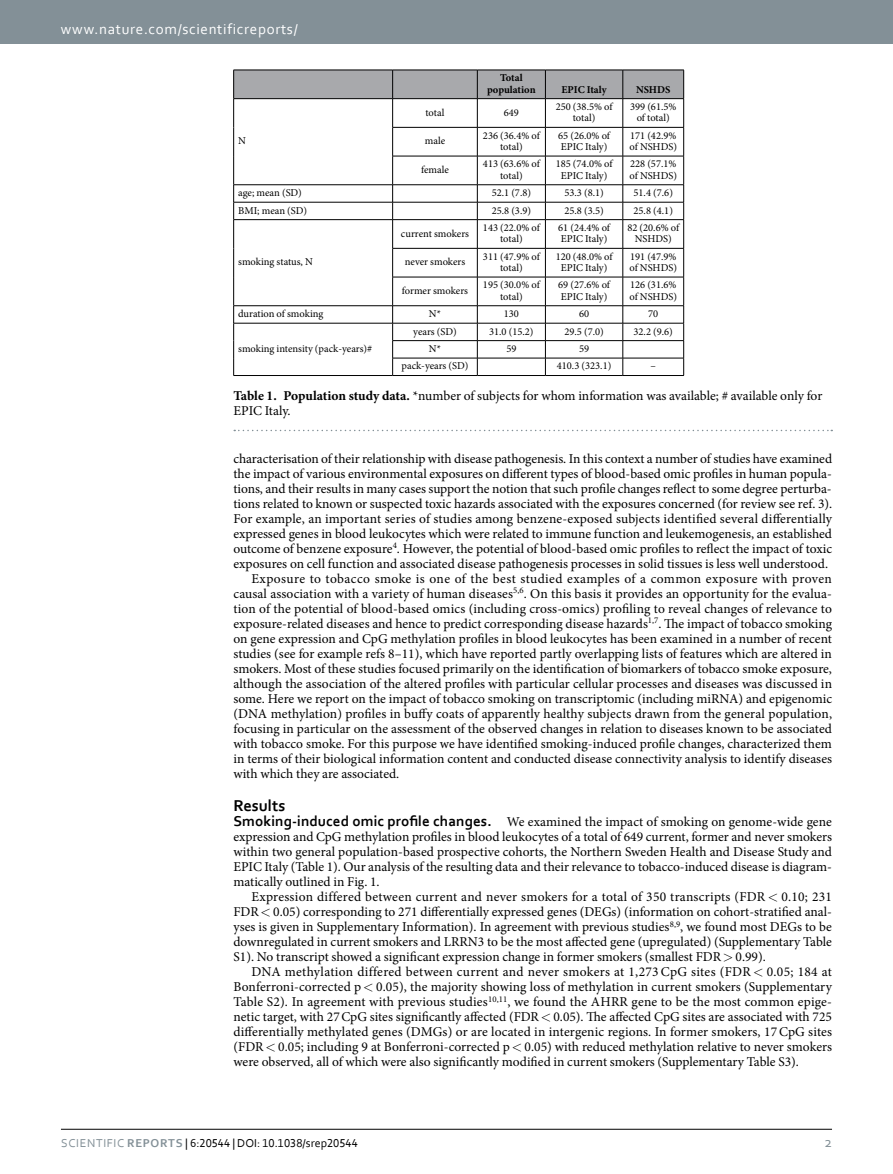
<style>
.page{position:relative;width:893px;height:1174px;background:#fff}
.page>*{position:absolute;margin:0;border:0;box-sizing:border-box;transform-origin:0 0}
.t1{font:700 16.5px "Corbel";color:#000}
.t2{font:15px "Corbel";letter-spacing:.045em;color:#fff}
.t3{font:15px "Corbel";color:#839097}
.t4{font:13.5px/15px "Minion Pro";color:#000;text-align:justify}
.t5{font:13.5px "Minion Pro";letter-spacing:.03em;color:#000}
.t6{font:12px "Corbel";color:#000}
.t7{font:10.5px/11.2px "Minion Pro";color:#000;text-align:center}
.t8{font:700 10.5px/11.2px "Minion Pro";color:#000;text-align:center}
.s1{font-weight:700}
.s2{font-family:"Corbel";font-weight:700;font-size:15px}
.s3{color:#839097}
.s4{font-weight:700;color:#839097}
</style>
<div class="page">
<div style="left:0;top:0;width:893px;height:43px;background:#839097"></div>
<hr style="left:61px;top:1129px;width:771px;height:1px;background:#000">
<svg style="left:234px;top:430px;width:598px;height:1px"></svg>
<hr style="left:393px;top:375px;width:84px;height:1px;background:#000">
<hr style="left:477px;top:375px;width:68px;height:1px;background:#000">
<hr style="left:545px;top:375px;width:78px;height:1px;background:#000">
<hr style="left:623px;top:375px;width:61px;height:1px;background:#000">
<svg style="left:233px;top:70px;width:451px;height:305px"></svg>
<hr style="left:233px;top:375px;width:160px;height:1px;background:#000">
<p class="t2" style="left:61px;top:19px;width:238px">www.nature.com/scientificreports/</p>
<p class="t7" style="left:238px;top:135px;width:9px">N</p>
<p class="t8" style="left:487px;top:72px;width:50px">Total population</p>
<p class="t8" style="left:561px;top:84px;width:47px">EPIC Italy</p>
<p class="t8" style="left:636px;top:84px;width:36px">NSHDS</p>
<p class="t7" style="left:425px;top:107px;width:20px">total</p>
<p class="t7" style="left:504px;top:107px;width:17px">649</p>
<p class="t7" style="left:556px;top:101px;width:58px">250 (38.5% of total)</p>
<p class="t7" style="left:630px;top:101px;width:48px">399 (61.5% of total)</p>
<p class="t7" style="left:425px;top:135px;width:22px">male</p>
<p class="t7" style="left:483px;top:130px;width:58px">236 (36.4% of total)</p>
<p class="t7" style="left:558px;top:130px;width:53px;text-align:left">65 (26.0% of<br>EPIC Italy)</p>
<p class="t7" style="left:629px;top:130px;width:49px;text-align:left">171 (42.9% of NSHDS)</p>
<p class="t7" style="left:421px;top:164px;width:29px">female</p>
<p class="t7" style="left:483px;top:158px;width:58px">413 (63.6% of total)</p>
<p class="t7" style="left:556px;top:158px;width:58px">185 (74.0% of<br>EPIC Italy)</p>
<p class="t7" style="left:629px;top:158px;width:49px;text-align:left">228 (57.1% of NSHDS)</p>
<p class="t7" style="left:238px;top:187px;width:65px">age; mean (SD)</p>
<p class="t7" style="left:492px;top:187px;width:41px">52.1 (7.8)</p>
<p class="t7" style="left:564px;top:187px;width:41px">53.3 (8.1)</p>
<p class="t7" style="left:634px;top:187px;width:41px">51.4 (7.6)</p>
<p class="t7" style="left:238px;top:205px;width:70px">BMI; mean (SD)</p>
<p class="t7" style="left:492px;top:205px;width:41px">25.8 (3.9)</p>
<p class="t7" style="left:564px;top:205px;width:41px">25.8 (3.5)</p>
<p class="t7" style="left:634px;top:205px;width:41px">25.8 (4.1)</p>
<p class="t7" style="left:238px;top:256px;width:76px">smoking status, N</p>
<p class="t7" style="left:401px;top:228px;width:70px">current smokers</p>
<p class="t7" style="left:483px;top:222px;width:58px">143 (22.0% of total)</p>
<p class="t7" style="left:558px;top:222px;width:53px;text-align:left">61 (24.4% of<br>EPIC Italy)</p>
<p class="t7" style="left:627px;top:222px;width:53px">82 (20.6% of<br>NSHDS)</p>
<p class="t7" style="left:405px;top:256px;width:62px">never smokers</p>
<p class="t7" style="left:483px;top:251px;width:58px">311 (47.9% of total)</p>
<p class="t7" style="left:556px;top:251px;width:58px">120 (48.0% of<br>EPIC Italy)</p>
<p class="t7" style="left:629px;top:251px;width:49px;text-align:left">191 (47.9% of NSHDS)</p>
<p class="t7" style="left:402px;top:285px;width:68px">former smokers</p>
<p class="t7" style="left:483px;top:279px;width:58px">195 (30.0% of total)</p>
<p class="t7" style="left:558px;top:279px;width:53px;text-align:left">69 (27.6% of<br>EPIC Italy)</p>
<p class="t7" style="left:629px;top:279px;width:49px;text-align:left">126 (31.6% of NSHDS)</p>
<p class="t7" style="left:238px;top:308px;width:87px">duration of smoking</p>
<p class="t7" style="left:429px;top:308px;width:14px">N*</p>
<p class="t7" style="left:504px;top:308px;width:17px">130</p>
<p class="t7" style="left:579px;top:308px;width:12px">60</p>
<p class="t7" style="left:648px;top:308px;width:12px">70</p>
<p class="t7" style="left:238px;top:343px;width:136px">smoking intensity (pack-years)#</p>
<p class="t7" style="left:413px;top:326px;width:45px">years (SD)</p>
<p class="t7" style="left:489px;top:326px;width:46px">31.0 (15.2)</p>
<p class="t7" style="left:564px;top:326px;width:41px">29.5 (7.0)</p>
<p class="t7" style="left:633px;top:326px;width:41px">32.2 (9.6)</p>
<p class="t7" style="left:429px;top:343px;width:14px">N*</p>
<p class="t7" style="left:506px;top:343px;width:12px">59</p>
<p class="t7" style="left:579px;top:343px;width:12px">59</p>
<p class="t7" style="left:401px;top:360px;width:68px">pack-years (SD)</p>
<p class="t7" style="left:557px;top:360px;width:56px">410.3 (323.1)</p>
<p class="t7" style="left:650px;top:360px;width:7px">–</p>
<p class="t4" style="left:233px;top:388px;width:590px"><span class="s1">Table 1. Population study data.</span> *number of subjects for whom information was available; # available only for<br>EPIC Italy.</p>
<p class="t4" style="left:233px;top:451px;width:600px">characterisation of their relationship with disease pathogenesis. In this context a number of studies have examined</p>
<p class="t4" style="left:233px;top:466px;width:600px">the impact of various environmental exposures on different types of blood-based omic profiles in human popula-</p>
<p class="t4" style="left:233px;top:481px;width:600px">tions, and their results in many cases support the notion that such profile changes reflect to some degree perturba-</p>
<p class="t4" style="left:233px;top:496px;width:600px">tions related to known or suspected toxic hazards associated with the exposures concerned (for review see ref. 3).</p>
<p class="t4" style="left:233px;top:511px;width:600px">For example, an important series of studies among benzene-exposed subjects identified several differentially</p>
<p class="t4" style="left:233px;top:526px;width:600px">expressed genes in blood leukocytes which were related to immune function and leukemogenesis, an established</p>
<p class="t4" style="left:233px;top:541px;width:600px">outcome of benzene exposure<sup>4</sup>. However, the potential of blood-based omic profiles to reflect the impact of toxic</p>
<p class="t4" style="left:233px;top:556px;width:596px">exposures on cell function and associated disease pathogenesis processes in solid tissues is less well understood.</p>
<p class="t5" style="left:251px;top:569px;width:582px">Exposure to tobacco smoke is one of the best studied examples of a common exposure with proven</p>
<p class="t4" style="left:233px;top:586px;width:600px">causal association with a variety of human diseases<sup>5,6</sup>. On this basis it provides an opportunity for the evalua-</p>
<p class="t4" style="left:233px;top:601px;width:600px">tion of the potential of blood-based omics (including cross-omics) profiling to reveal changes of relevance to</p>
<p class="t4" style="left:233px;top:616px;width:600px">exposure-related diseases and hence to predict corresponding disease hazards<sup>1,7</sup>. The impact of tobacco smoking</p>
<p class="t4" style="left:233px;top:631px;width:600px">on gene expression and CpG methylation profiles in blood leukocytes has been examined in a number of recent</p>
<p class="t4" style="left:233px;top:646px;width:600px">studies (see for example refs 8–11), which have reported partly overlapping lists of features which are altered in</p>
<p class="t4" style="left:233px;top:661px;width:600px">smokers. Most of these studies focused primarily on the identification of biomarkers of tobacco smoke exposure,</p>
<p class="t4" style="left:233px;top:676px;width:600px">although the association of the altered profiles with particular cellular processes and diseases was discussed in</p>
<p class="t4" style="left:233px;top:691px;width:600px">some. Here we report on the impact of tobacco smoking on transcriptomic (including miRNA) and epigenomic</p>
<p class="t4" style="left:233px;top:706px;width:600px">(DNA methylation) profiles in buffy coats of apparently healthy subjects drawn from the general population,</p>
<p class="t4" style="left:233px;top:721px;width:600px">focusing in particular on the assessment of the observed changes in relation to diseases known to be associated</p>
<p class="t4" style="left:233px;top:736px;width:600px">with tobacco smoke. For this purpose we have identified smoking-induced profile changes, characterized them</p>
<p class="t4" style="left:233px;top:751px;width:600px">in terms of their biological information content and conducted disease connectivity analysis to identify diseases</p>
<p class="t4" style="left:233px;top:766px;width:167px">with which they are associated.</p>
<p class="t1" style="left:233px;top:795px;width:53px">Results</p>
<p class="t4" style="left:233px;top:814px;width:600px"><span class="s2">Smoking-induced omic profile changes.</span> We examined the impact of smoking on genome-wide gene expression and CpG methylation profiles in blood leukocytes of a total of 649 current, former and never smokers within two general population-based prospective cohorts, the Northern Sweden Health and Disease Study and EPIC Italy (Table 1). Our analysis of the resulting data and their relevance to tobacco-induced disease is diagram&shy;matically outlined in Fig. 1.</p>
<p class="t4" style="left:233px;top:889px;width:600px;text-indent:18px">Expression differed between current and never smokers for a total of 350 transcripts (FDR 0.10; 231<br>FDR 0.05) corresponding to 271 differentially expressed genes (DEGs) (information on cohort-stratified anal&shy;yses is given in Supplementary Information). In agreement with previous studies<sup>8,9</sup>, we found most DEGs to be downregulated in current smokers and LRRN3 to be the most affected gene (upregulated) (Supplementary Table S1). No transcript showed a significant expression change in former smokers (smallest FDR 0.99).</p>
<p class="t4" style="left:233px;top:964px;width:600px;text-indent:18px">DNA methylation differed between current and never smokers at 1,273 CpG sites (FDR 0.05; 184 at Bonferroni-corrected p 0.05), the majority showing loss of methylation in current smokers (Supplementary Table S2). In agreement with previous studies<sup>10,11</sup>, we found the AHRR gene to be the most common epige&shy;netic target, with 27CpG sites significantly affected (FDR 0.05). The affected CpG sites are associated with 725 differentially methylated genes (DMGs) or are located in intergenic regions. In former smokers, 17CpG sites (FDR 0.05; including 9 at Bonferroni-corrected p 0.05) with reduced methylation relative to never smokers were observed, all of which were also significantly modified in current smokers (Supplementary Table S3).</p>
<p class="t6" style="left:61px;top:1135px;width:298px"><span class="s3">Scientific</span> <span class="s4">Reports</span> | 6:20544 | DOI: 10.1038/srep20544</p>
<p class="t3" style="left:824px;top:1132px;width:9px">2</p>
</div>
